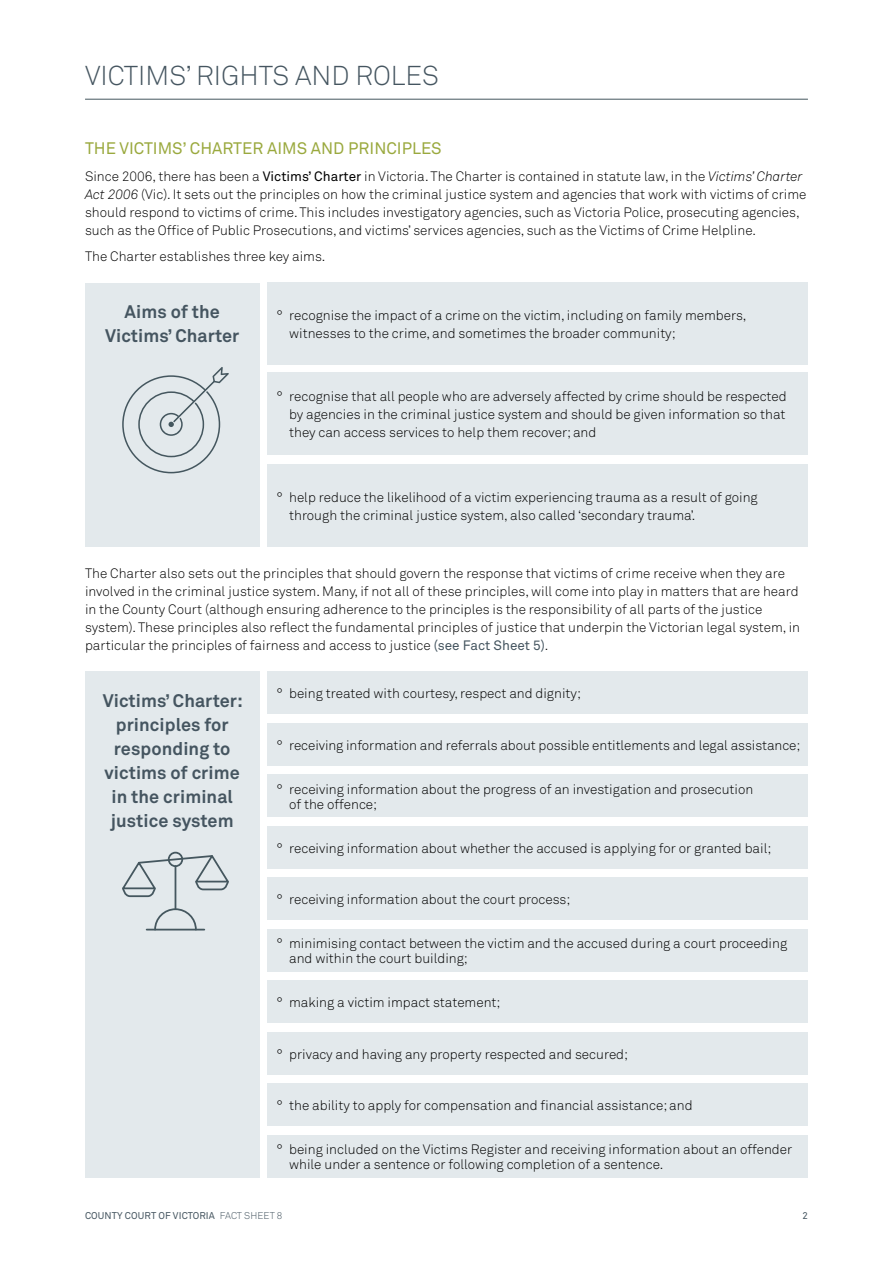
<style>
.page{position:relative;width:893px;height:1263px;background:#fff}
.page>*{position:absolute;margin:0;border:0;box-sizing:border-box;transform-origin:0 0}
.Heading_2{font:27px "Akkurat Light Pro";color:#455560}
.Introductory_Copy{font:700 18px/24px "Akkurat Pro";letter-spacing:.005em;color:#455560;text-align:center}
.Heading_3___Green{font:16.5px "Akkurat Pro";color:#9aa93e}
.Body{font:13.5px/18px "Akkurat Light Pro";color:#000}
.Body_Copy{font:13.5px/18px "Akkurat Light Pro";color:#000}
.t1{font:9.75px "Akkurat Pro";letter-spacing:.01em;color:#455560}
.s1{font-family:"Akkurat Pro"}
.s2{font-style:italic}
.s3{font-family:"Akkurat Pro";color:#455560}
.s4{font-family:"Akkurat Light Pro"}
</style>
<div class="page">
<hr style="left:85px;top:99px;width:723px;height:1px;background:#45575f">
<div style="left:85px;top:283px;width:174px;height:263px;background:#e3e9ec"></div>
<div style="left:85px;top:671px;width:174px;height:507px;background:#e3e9ec"></div>
<svg style="left:122px;top:367px;width:107px;height:106px"></svg>
<hr style="left:175px;top:866px;width:1px;height:43px;background:#45575f">
<svg style="left:153px;top:907px;width:45px;height:22px"></svg>
<hr style="left:147px;top:929px;width:57px;height:1px;background:#45575f">
<svg style="left:122px;top:852px;width:107px;height:46px"></svg>
<div style="left:268px;top:283px;width:540px;height:82px;background:#e3e9ec"></div>
<div style="left:268px;top:671px;width:540px;height:43px;background:#e3e9ec"></div>
<div style="left:268px;top:723px;width:540px;height:43px;background:#e3e9ec"></div>
<div style="left:268px;top:774px;width:540px;height:43px;background:#e3e9ec"></div>
<div style="left:268px;top:826px;width:540px;height:43px;background:#e3e9ec"></div>
<div style="left:268px;top:877px;width:540px;height:43px;background:#e3e9ec"></div>
<div style="left:268px;top:929px;width:540px;height:43px;background:#e3e9ec"></div>
<div style="left:268px;top:980px;width:540px;height:43px;background:#e3e9ec"></div>
<div style="left:268px;top:1032px;width:540px;height:43px;background:#e3e9ec"></div>
<div style="left:268px;top:1083px;width:540px;height:43px;background:#e3e9ec"></div>
<div style="left:268px;top:1135px;width:540px;height:43px;background:#e3e9ec"></div>
<div style="left:268px;top:464px;width:540px;height:82px;background:#e3e9ec"></div>
<div style="left:268px;top:373px;width:540px;height:82px;background:#e3e9ec"></div>
<p class="Heading_2" style="left:85px;top:60px;width:355px">VICTIMS’ RIGHTS AND ROLES</p>
<p class="Heading_3___Green" style="left:85px;top:139px;width:358px">THE VICTIMS’ CHARTER AIMS AND PRINCIPLES</p>
<p class="Body_Copy" style="left:85px;top:167px;width:723px">Since 2006, there has been a <span class="s1">Victims’ Charter</span> in Victoria. The Charter is contained in statute law, in the <span class="s2">Victims’ Charter Act 2006</span> (Vic). It sets out the principles on how the criminal justice system and agencies that work with victims of crime should respond to victims of crime. This includes investigatory agencies, such as Victoria Police, prosecuting agencies, such as the Office of Public Prosecutions, and victims’ services agencies, such as the Victims of Crime Helpline.</p>
<p class="Body_Copy" style="left:85px;top:248px;width:242px">The Charter establishes three key aims.</p>
<p class="Introductory_Copy" style="left:105px;top:300px;width:136px">Aims of the<br>Victims’ Charter</p>
<p class="Body" style="left:289px;top:307px;width:459px;text-indent:-13px">° recognise the impact of a crime on the victim, including on family members, witnesses to the crime, and sometimes the broader community;</p>
<p class="Body" style="left:289px;top:388px;width:499px;text-align:justify;text-indent:-13px">° recognise that all people who are adversely affected by crime should be respected by agencies in the criminal justice system and should be given information so that they can access services to help them recover; and</p>
<p class="Body" style="left:289px;top:488px;width:470px;text-indent:-13px">° help reduce the likelihood of a victim experiencing trauma as a result of going through the criminal justice system, also called ‘secondary trauma’.</p>
<p class="Body" style="left:85px;top:565px;width:717px">The Charter also sets out the principles that should govern the response that victims of crime receive when they are involved in the criminal justice system. Many, if not all of these principles, will come into play in matters that are heard in the County Court (although ensuring adherence to the principles is the responsibility of all parts of the justice system). These principles also reflect the fundamental principles of justice that underpin the Victorian legal system, in particular the principles of fairness and access to justice <span class="s3">(see Fact Sheet 5)</span>.</p>
<p class="Introductory_Copy" style="left:103px;top:689px;width:142px">Victims’ Charter: principles for responding to victims of crime in the criminal justice system</p>
<p class="Body" style="left:276px;top:685px;width:306px">° being treated with courtesy, respect and dignity;</p>
<p class="Body" style="left:276px;top:736px;width:525px">° receiving information and referrals about possible entitlements and legal assistance;</p>
<p class="Body" style="left:289px;top:782px;width:466px;line-height:15px;text-indent:-13px">° receiving information about the progress of an investigation and prosecution of the offence;</p>
<p class="Body" style="left:276px;top:839px;width:496px">° receiving information about whether the accused is applying for or granted bail;</p>
<p class="Body" style="left:276px;top:891px;width:296px">° receiving information about the court process;</p>
<p class="Body" style="left:289px;top:936px;width:499px;line-height:15px;text-indent:-13px">° minimising contact between the victim and the accused during a court proceeding and within the court building;</p>
<p class="Body" style="left:276px;top:994px;width:226px">° making a victim impact statement;</p>
<p class="Body" style="left:276px;top:1045px;width:353px">° privacy and having any property respected and secured;</p>
<p class="Body" style="left:276px;top:1097px;width:418px">° the ability to apply for compensation and financial assistance; and</p>
<p class="Body" style="left:289px;top:1142px;width:505px;line-height:15px;text-indent:-13px">° being included on the Victims Register and receiving information about an offender while under a sentence or following completion of a sentence.</p>
<p class="t1" style="left:85px;top:1210px;width:199px">COUNTY COURT OF VICTORIA <span class="s4">FACT SHEET 8</span></p>
<p class="t1" style="left:802px;top:1210px;width:7px">2</p>
</div>
